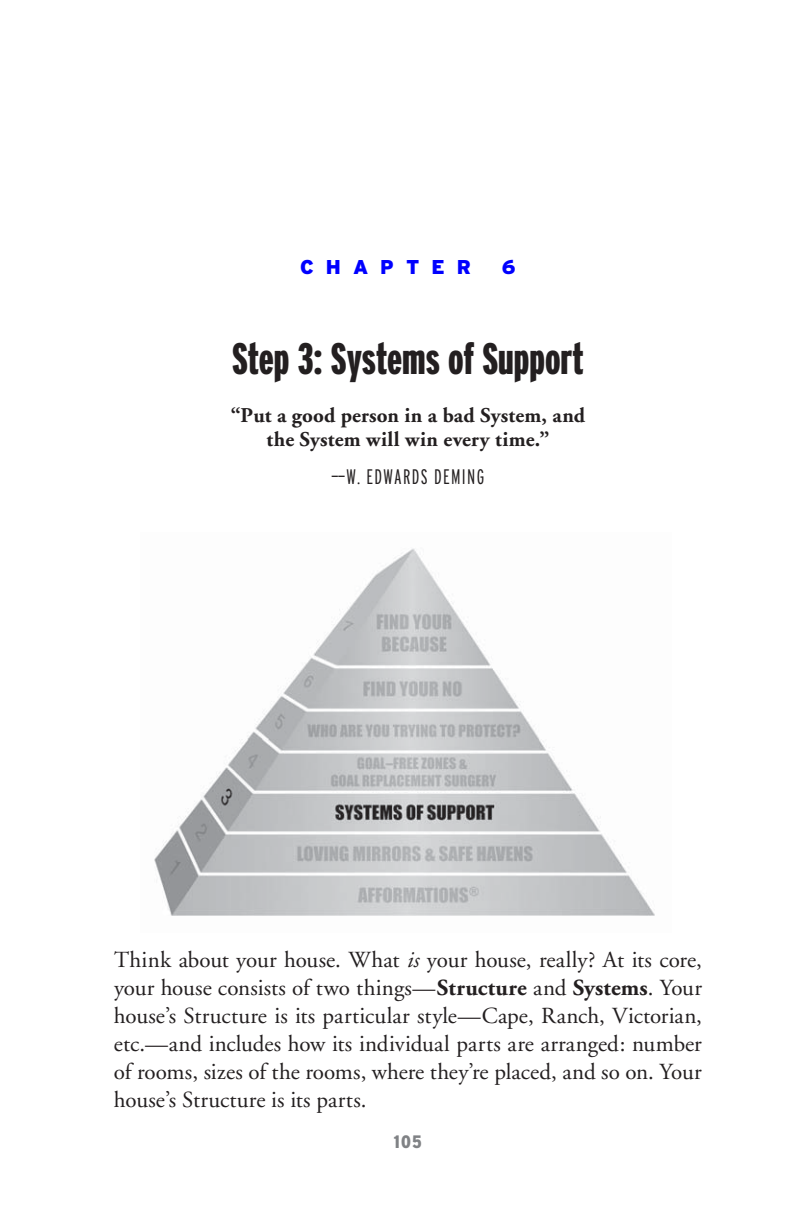
<style>
.page{position:relative;width:792px;height:1224px;background:#fff}
.page>*{position:absolute;margin:0;border:0;box-sizing:border-box;transform-origin:0 0}
.t1{font:900 extra-condensed 44px "Interstate";color:#231f20}
.t2{font:23px/28px "Adobe Garamond";color:#231f20;text-align:justify}
.t3{font:700 21px/24px "Adobe Garamond";letter-spacing:.01em;color:#231f20;text-align:center}
.t4{font:300 extra-condensed 21px "Interstate";letter-spacing:.065em;color:#231f20}
.t5{font:900 20px "Interstate";letter-spacing:.6em;color:#00f}
.t6{font:900 condensed 18px "Interstate";color:#808285}
.s1{font-style:italic}
.s2{font-weight:700}
</style>
<div class="page">
<img style="left:154px;top:548px;width:501px;height:368px">
<p class="t5" style="left:300px;top:260px;width:173px">CHAPTER</p>
<p class="t5" style="left:502px;top:260px;width:15px">6</p>
<h1 class="t1" style="left:232px;top:342px;width:353px">Step 3: Systems of Support</h1>
<p class="t3" style="left:231px;top:405px;width:356px">“Put a good person in a bad System, and the System will win every time.”</p>
<p class="t4" style="left:331px;top:469px;width:155px">——W. EDWARDS DEMING</p>
<p class="t2" style="left:114px;top:948px;width:590px">Think about your house. What <span class="s1">is</span> your house, really? At its core, your house consists of two things—<span class="s2">Structure</span> and <span class="s2">Systems</span>. Your house’s Structure is its particular style—Cape, Ranch, Victorian, etc.—and includes how its individual parts are arranged: number of rooms, sizes of the rooms, where they’re placed, and so on. Your house’s Structure is its parts.</p>
<p class="t6" style="left:394px;top:1135px;width:30px">105</p>
</div>
